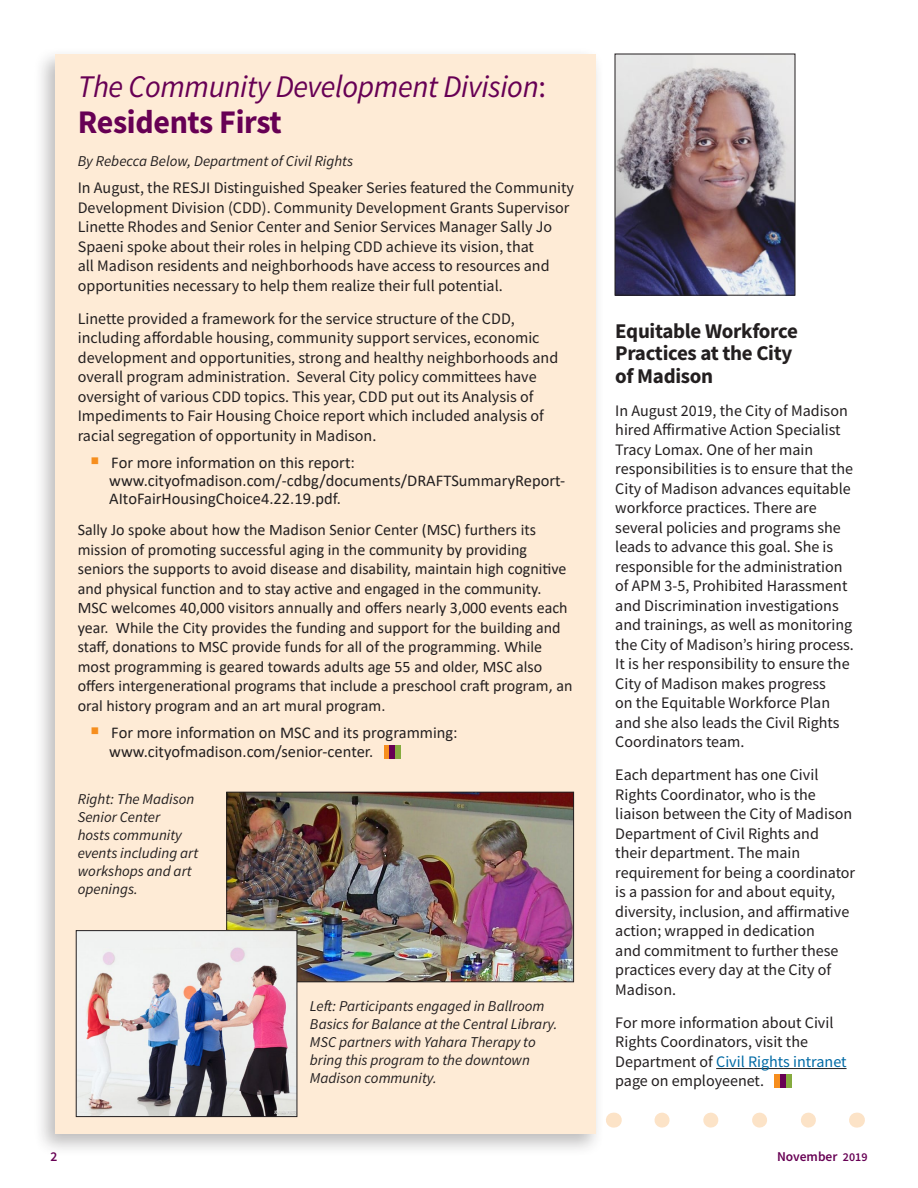
<style>
.page{position:relative;width:918px;height:1188px;background:#fff}
.page>*{position:absolute;margin:0;border:0;box-sizing:border-box;transform-origin:0 0}
.Purple_head{font:700 33px "Source Sans Pro";letter-spacing:-.01em;color:#670054}
.Purple_head-2{font:italic 31.5px "Source Sans Pro";letter-spacing:-.01em;color:#670054}
.subhead{font:700 21px/22.5px "Source Sans Pro";letter-spacing:-.015em;color:#231f20}
.t1{font:16.5px/18px "Calibri";color:#231f20}
.body{font:16.05px/19.5px "Source Sans Pro";color:#231f20}
.body-2{font:16.05px/19.5px "Calibri";color:#231f20}
.byline{font:italic 15px/18px "Source Sans Pro";color:#231f20}
.t2{font:600 13.5px "Source Sans Pro";color:#670054}
.s1{font-style:normal}
.s2{color:#006aa5}
.s3{font-size:12px}
</style>
<div class="page">
<div style="left:33px;top:46px;width:571px;height:1111px;background:#231f20;opacity:.3"></div>
<div style="left:56px;top:54px;width:540px;height:1080px;background:#feebd6"></div>
<div style="left:384px;top:745px;width:6px;height:14px;background:#f68e1e"></div>
<div style="left:389px;top:745px;width:6px;height:14px;background:#670054"></div>
<div style="left:395px;top:745px;width:6px;height:14px;background:#86ab3f"></div>
<img style="left:228px;top:794px;width:344px;height:186px">
<div style="left:226px;top:792px;width:348px;height:190px;border:1px solid #231f20"></div>
<img style="left:78px;top:932px;width:217px;height:183px">
<div style="left:76px;top:930px;width:221px;height:187px;border:1px solid #231f20"></div>
<hr style="left:716px;top:1068px;width:131px;height:1px;background:#231f20">
<div style="left:774px;top:1074px;width:6px;height:14px;background:#f68e1e"></div>
<div style="left:780px;top:1074px;width:6px;height:14px;background:#670054"></div>
<div style="left:786px;top:1074px;width:6px;height:14px;background:#86ab3f"></div>
<img style="left:617px;top:56px;width:176px;height:238px">
<div style="left:615px;top:54px;width:180px;height:242px;border:1px solid #231f20"></div>
<svg style="left:662px;top:1113px;width:154px;height:15px"></svg>
<svg style="left:613px;top:1113px;width:1px;height:15px"></svg>
<svg style="left:857px;top:1113px;width:1px;height:15px"></svg>
<p class="Purple_head-2" style="left:78px;top:67px;width:470px">The Community Development Division<span class="s1">:</span></p>
<p class="Purple_head" style="left:78px;top:100px;width:206px">Residents First</p>
<p class="byline" style="left:78px;top:152px;width:277px">By Rebecca Below, Department of Civil Rights</p>
<p class="body" style="left:78px;top:178px;width:498px">In August, the RESJI Distinguished Speaker Series featured the Community Development Division (CDD). Community Development Grants Supervisor Linette Rhodes and Senior Center and Senior Services Manager Sally Jo Spaeni spoke about their roles in helping CDD achieve its vision, that<br>all Madison residents and neighborhoods have access to resources and opportunities necessary to help them realize their full potential.</p>
<p class="body" style="left:78px;top:308px;width:482px">Linette provided a framework for the service structure of the CDD, including affordable housing, community support services, economic development and opportunities, strong and healthy neighborhoods and overall program administration. Several City policy committees have oversight of various CDD topics. This year, CDD put out its Analysis of Impediments to Fair Housing Choice report which included analysis of racial segregation of opportunity in Madison.</p>
<p class="t1" style="left:109px;top:453px;width:458px">For more information on this report: www.cityofmadison.com/-cdbg/documents/DRAFTSummaryReport-<br>AItoFairHousingChoice4.22.19.pdf.</p>
<p class="body-2" style="left:78px;top:520px;width:496px">Sally Jo spoke about how the Madison Senior Center (MSC) furthers its mission of promoting successful aging in the community by providing seniors the supports to avoid disease and disability, maintain high cognitive and physical function and to stay active and engaged in the community.<br>MSC welcomes 40,000 visitors annually and offers nearly 3,000 events each year. While the City provides the funding and support for the building and staff, donations to MSC provide funds for all of the programming. While most programming is geared towards adults age 55 and older, MSC also offers intergenerational programs that include a preschool craft program, an oral history program and an art mural program.</p>
<p class="t1" style="left:109px;top:722px;width:350px;line-height:19.5px">For more information on MSC and its programming: www.cityofmadison.com/senior-center.</p>
<p class="byline" style="left:78px;top:790px;width:122px">Right: The Madison<br>Senior Center<br>hosts community events including art workshops and art openings.</p>
<p class="byline" style="left:310px;top:997px;width:249px">Left: Participants engaged in Ballroom Basics for Balance at the Central Library.<br>MSC partners with Yahara Therapy to bring this program to the downtown Madison community.</p>
<p class="subhead" style="left:615px;top:319px;width:184px">Equitable Workforce<br>Practices at the City of Madison</p>
<p class="body" style="left:615px;top:401px;width:240px">In August 2019, the City of Madison hired Affirmative Action Specialist Tracy Lomax. One of her main responsibilities is to ensure that the City of Madison advances equitable workforce practices. There are several policies and programs she leads to advance this goal. She is responsible for the administration of APM 3-5, Prohibited Harassment and Discrimination investigations and trainings, as well as monitoring the City of Madison’s hiring process.<br>It is her responsibility to ensure the City of Madison makes progress<br>on the Equitable Workforce Plan and she also leads the Civil Rights Coordinators team.</p>
<p class="body" style="left:615px;top:765px;width:241px">Each department has one Civil<br>Rights Coordinator, who is the liaison between the City of Madison<br>Department of Civil Rights and<br>their department. The main requirement for being a coordinator is a passion for and about equity, diversity, inclusion, and affirmative action; wrapped in dedication<br>and commitment to further these practices every day at the City of<br>Madison.</p>
<p class="body" style="left:615px;top:1013px;width:233px">For more information about Civil<br>Rights Coordinators, visit the<br>Department of <span class="s2">Civil Rights intranet </span>page on employeenet.</p>
<p class="t2" style="left:50px;top:1147px;width:8px">2</p>
<p class="t2" style="left:777px;top:1147px;width:92px">November <span class="s3">2019</span></p>
</div>
